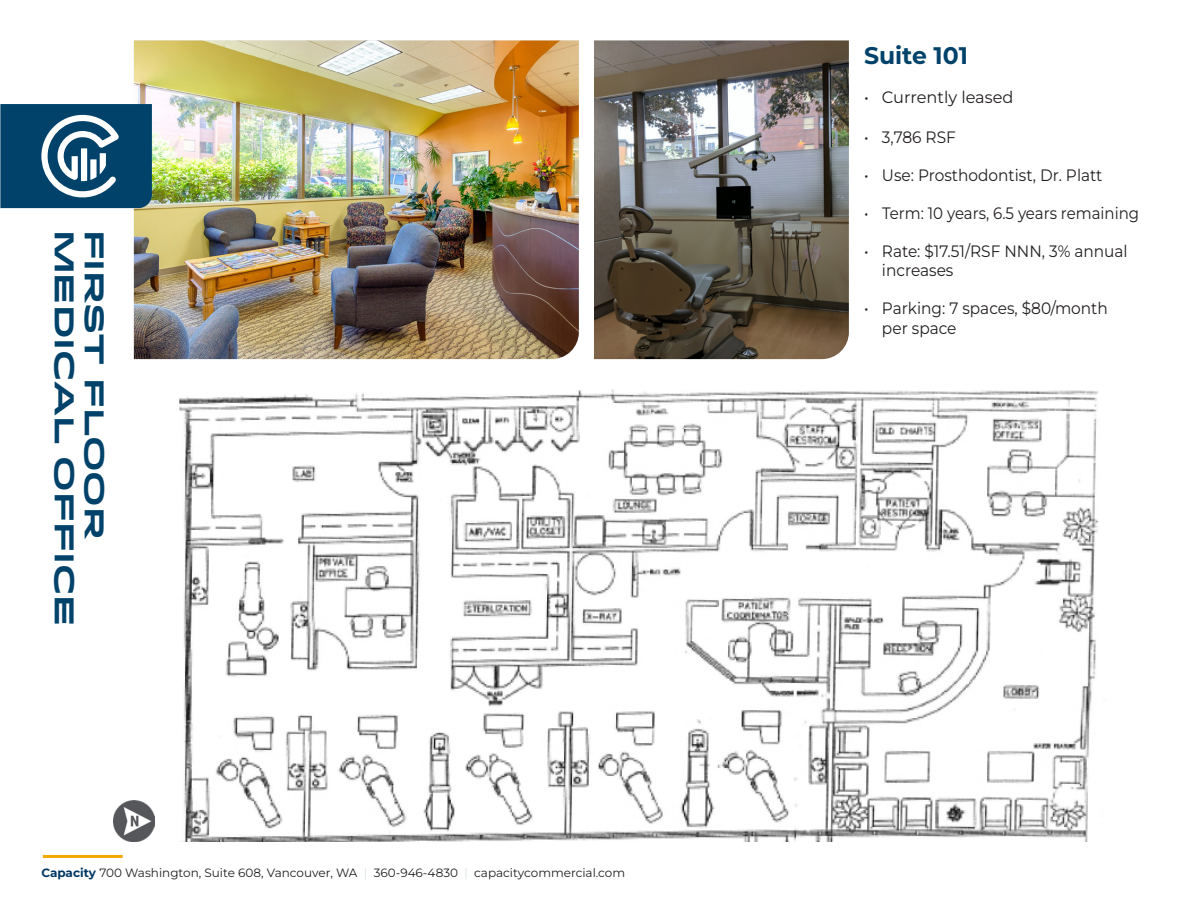
<style>
.page{position:relative;width:1188px;height:918px;background:#fff}
.page>*{position:absolute;margin:0;border:0;box-sizing:border-box;transform-origin:0 0}
.t1{font:700 27px "Idlewild";color:#01426a}
.t2{font:700 24px "Montserrat";color:#01426a}
.t3{font:16.5px/19.8px "Montserrat";color:#231f20;scale:.93 1}
.t4{font:16.5px "Montserrat";color:#231f20;scale:.91 1}
.t5{font:16.5px "Montserrat";color:#231f20}
.t6{font:12px "Montserrat";color:#231f20}
.s1{font-weight:700;color:#003863}
.s2{color:#d9e1e2}
</style>
<div class="page">
<hr style="left:43px;top:855px;width:80px;height:3px;background:#f2a900">
<img style="left:134px;top:40px;width:445px;height:319px">
<svg style="left:0;top:104px;width:152px;height:104px;background:#285f81"></svg>
<img style="left:594px;top:40px;width:255px;height:319px">
<img style="left:179px;top:389px;width:920px;height:452px">
<img style="left:113px;top:800px;width:41px;height:41px">
<p class="t1" style="left:85px;top:230px;width:398px;rotate:90deg">medical office</p>
<p class="t1" style="left:115px;top:230px;width:311px;rotate:90deg">first floor</p>
<p class="t6" style="left:41px;top:865px;width:585px"><span class="s1">Capacity</span> 700 Washington, Suite 608, Vancouver, WA <span class="s2">|</span> 360-946-4830 <span class="s2">|</span> capacitycommercial.com</p>
<p class="t2" style="left:864px;top:39px;width:105px">Suite 101</p>
<p class="t5" style="left:864px;top:86px;width:151px">• Currently leased</p>
<p class="t3" style="left:864px;top:127px;width:100px">• 3,786 RSF</p>
<p class="t3" style="left:864px;top:165px;width:258px">• Use: Prosthodontist, Dr. Platt</p>
<p class="t4" style="left:864px;top:202px;width:304px">• Term: 10 years, 6.5 years remaining</p>
<p class="t3" style="left:882px;top:240px;width:266px;text-indent:-18px">• Rate: $17.51/RSF NNN, 3% annual increases</p>
<p class="t3" style="left:882px;top:298px;width:244px;text-indent:-18px">• Parking: 7 spaces, $80/month per space</p>
</div>
